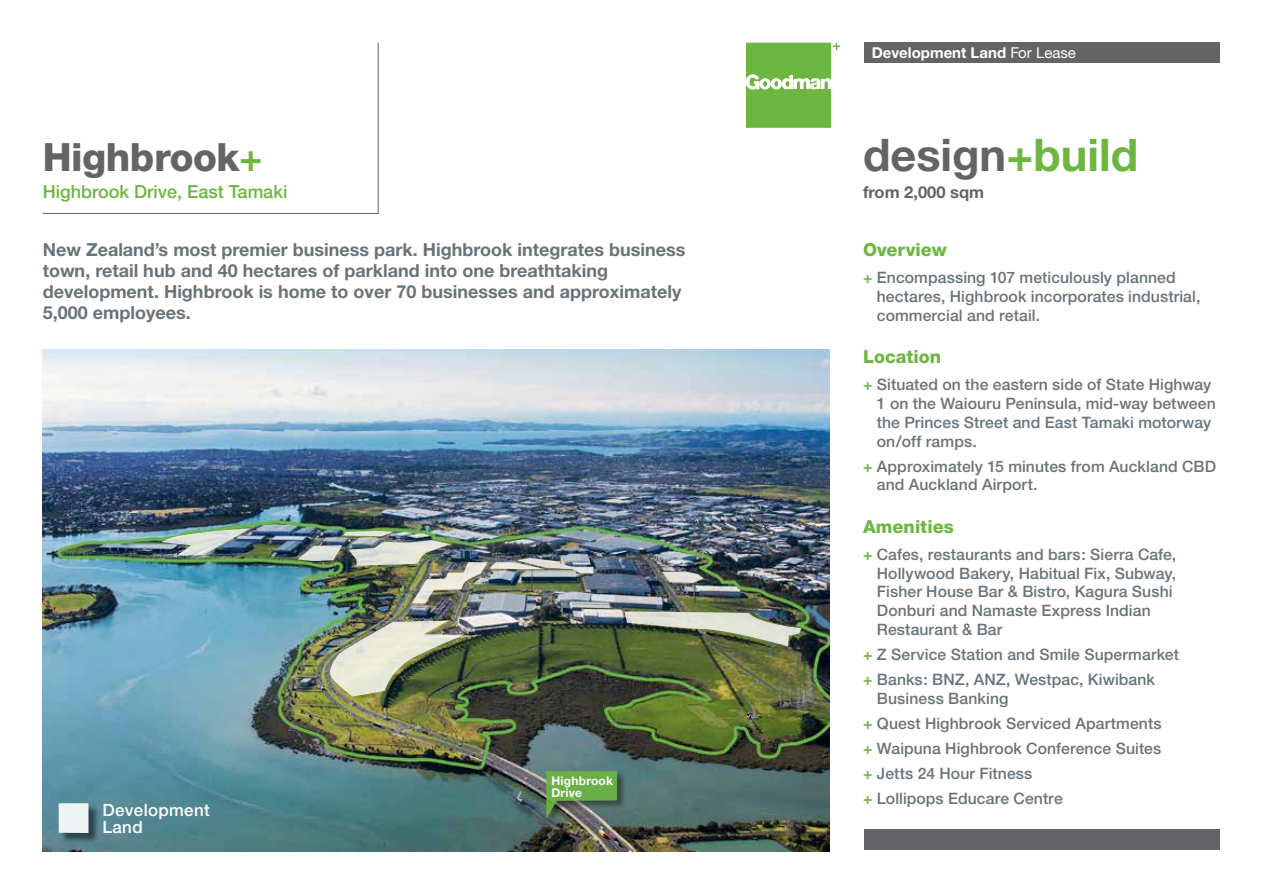
<style>
.page{position:relative;width:1263px;height:893px;background:#fff}
.page>*{position:absolute;margin:0;border:0;box-sizing:border-box;transform-origin:0 0}
.t1{font:700 45px "Helvetica Neue";color:#646467}
.t2{font:800 39px "Helvetica Neue";letter-spacing:-.01em;color:#646467}
.t3{font:700 18px/21px "Helvetica Neue";color:#69747a}
.t4{font:500 18px "Helvetica Neue";color:#6cb641}
.t5{font:800 18px "Helvetica Neue";color:#6cb641}
.t6{font:500 16.95px/17px "Helvetica Neue";letter-spacing:.02em;color:#fff}
.t7{font:700 16.5px "Helvetica Neue";color:#646467}
.t8{font:500 15.75px/18.8px "Helvetica Neue";letter-spacing:.005em;color:#69747a}
.t9{font:700 15px "Helvetica Neue";color:#fff}
.t10{font:700 12px/12px "Helvetica Neue";letter-spacing:.02em;color:#fff}
.s1{font-weight:500;color:#6cb641}
.s2{font-weight:400}
.s3{color:#6cb641}
</style>
<div class="page">
<div style="left:864px;top:43px;width:356px;height:20px;background:#646467"></div>
<div style="left:864px;top:830px;width:356px;height:20px;background:#646467"></div>
<svg style="left:42px;top:42px;width:337px;height:172px"></svg>
<img style="left:43px;top:350px;width:786px;height:501px">
<img style="left:624px;top:611px;width:177px;height:35px">
<div style="left:546px;top:771px;width:80px;height:55px;background:#000;opacity:.45"></div>
<svg style="left:546px;top:771px;width:71px;height:47px;background:#659651"></svg>
<div style="left:60px;top:804px;width:39px;height:39px;background:#000;opacity:.55"></div>
<div style="left:59px;top:803px;width:29px;height:30px;background:#eef3f4"></div>
<svg style="left:746px;top:43px;width:94px;height:85px"></svg>
<svg style="left:662px;top:571px;width:41px;height:12px"></svg>
<img style="left:328px;top:621px;width:136px;height:76px">
<img style="left:298px;top:531px;width:296px;height:72px">
<img style="left:161px;top:528px;width:89px;height:28px">
<h2 class="t2" style="left:43px;top:134px;width:221px">Highbrook<span class="s1">+</span></h2>
<p class="t4" style="left:43px;top:181px;width:246px">Highbrook Drive, East Tamaki</p>
<p class="t3" style="left:43px;top:239px;width:644px">New Zealand’s most premier business park. Highbrook integrates business town, retail hub and 40 hectares of parkland into one breathtaking development. Highbrook is home to over 70 businesses and approximately 5,000 employees.</p>
<p class="t6" style="left:102px;top:802px;width:109px">Development<br>Land</p>
<p class="t10" style="left:551px;top:774px;width:63px">Highbrook<br>Drive</p>
<p class="t9" style="left:872px;top:44px;width:206px">Development Land <span class="s2">For Lease</span></p>
<h1 class="t1" style="left:863px;top:127px;width:277px">design<span class="s3">+build</span></h1>
<p class="t7" style="left:863px;top:182px;width:122px">from 2,000 sqm</p>
<p class="t5" style="left:863px;top:239px;width:85px">Overview</p>
<p class="t8" style="left:877px;top:268px;width:325px;text-indent:-14px"><span class="s3">+</span> Encompassing 107 meticulously planned hectares, Highbrook incorporates industrial, commercial and retail.</p>
<p class="t5" style="left:863px;top:346px;width:80px">Location</p>
<p class="t8" style="left:877px;top:375px;width:340px;text-indent:-14px"><span class="s3">+</span> Situated on the eastern side of State Highway 1 on the Waiouru Peninsula, mid-way between the Princes Street and East Tamaki motorway on/off ramps.</p>
<p class="t8" style="left:877px;top:457px;width:341px;text-indent:-14px"><span class="s3">+</span> Approximately 15 minutes from Auckland CBD and Auckland Airport.</p>
<p class="t5" style="left:863px;top:515px;width:92px">Amenities</p>
<p class="t8" style="left:877px;top:545px;width:301px;text-indent:-14px"><span class="s3">+</span> Cafes, restaurants and bars: Sierra Cafe, Hollywood Bakery, Habitual Fix, Subway, Fisher House Bar &amp; Bistro, Kagura Sushi Donburi and Namaste Express Indian Restaurant &amp; Bar</p>
<p class="t8" style="left:863px;top:642px;width:317px;line-height:25px"><span class="s3">+</span> Z Service Station and Smile Supermarket <span class="s3">+</span> Banks: BNZ, ANZ, Westpac, Kiwibank</p>
<p class="t8" style="left:863px;top:685px;width:300px;line-height:25px;text-indent:14px">Business Banking<br><span class="s3">+</span> Quest Highbrook Serviced Apartments <span class="s3">+</span> Waipuna Highbrook Conference Suites <span class="s3">+</span> Jetts 24 Hour Fitness<br><span class="s3">+</span> Lollipops Educare Centre</p>
</div>
